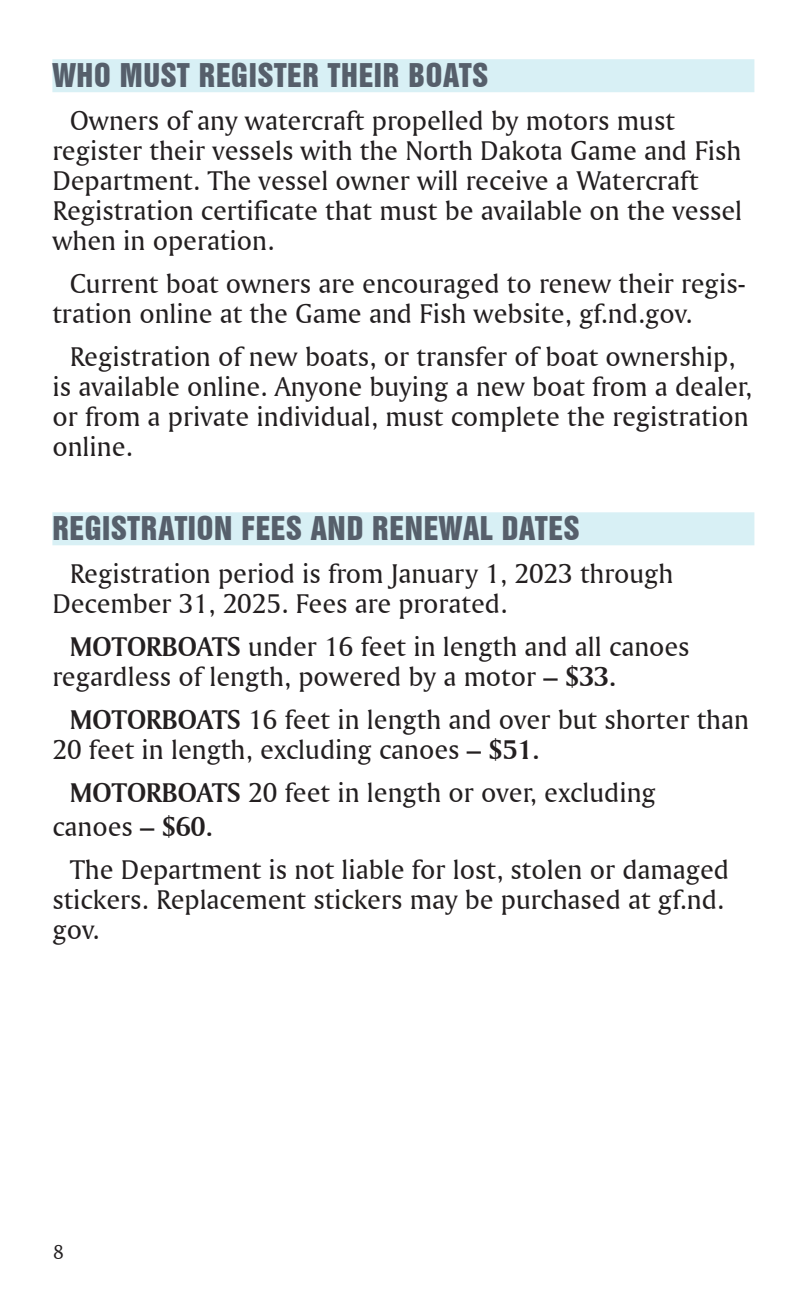
<style>
.page{position:relative;width:810px;height:1296px;background:#fff}
.page>*{position:absolute;margin:0;border:0;box-sizing:border-box;transform-origin:0 0}
.Heading{font:30px "Swiss 921 BT Regular A";letter-spacing:.025em;color:#565f6b}
.Body_Text{font:28.5px/30px "Amerigo BT Roman A";color:#231f20}
.t1{font:21px "Amerigo BT Roman A";color:#231f20}
.s1{font-family:"Amerigo BT Bold A"}
</style>
<div class="page">
<div style="left:52px;top:59px;width:702px;height:33px;background:#d8f0f5"></div>
<div style="left:52px;top:512px;width:702px;height:33px;background:#d8f0f5"></div>
<p class="Heading" style="left:52px;top:56px;width:437px">WHO MUST REGISTER THEIR BOATS</p>
<p class="Body_Text" style="left:52px;top:105px;width:691px;text-indent:17px">Owners of any watercraft propelled by motors must register their vessels with the North Dakota Game and Fish Department. The vessel owner will receive a Watercraft Registration certificate that must be available on the vessel when in operation.</p>
<p class="Body_Text" style="left:52px;top:268px;width:695px;text-indent:17px">Current boat owners are encouraged to renew their regis&shy;tration online at the Game and Fish website, gf.nd.gov.</p>
<p class="Body_Text" style="left:52px;top:341px;width:701px;text-indent:17px">Registration of new boats, or transfer of boat ownership, is available online. Anyone buying a new boat from a dealer, or from a private individual, must complete the registration online.</p>
<p class="Heading" style="left:52px;top:509px;width:528px">REGISTRATION FEES AND RENEWAL DATES</p>
<p class="Body_Text" style="left:52px;top:558px;width:623px;text-indent:17px">Registration period is from January 1, 2023 through<br>December 31, 2025. Fees are prorated.</p>
<p class="Body_Text" style="left:52px;top:631px;width:639px;text-indent:17px"><span class="s1">MOTORBOATS</span> under 16 feet in length and all canoes regardless of length, powered by a motor <span class="s1">– $33.</span></p>
<p class="Body_Text" style="left:52px;top:704px;width:698px;text-indent:17px"><span class="s1">MOTORBOATS</span> 16 feet in length and over but shorter than<br>20 feet in length, excluding canoes <span class="s1">– $51.</span></p>
<p class="Body_Text" style="left:52px;top:775px;width:605px;line-height:34.2px;text-indent:17px"><span class="s1">MOTORBOATS</span> 20 feet in length or over, excluding canoes <span class="s1">– $60.</span></p>
<p class="Body_Text" style="left:52px;top:854px;width:678px;text-indent:17px">The Department is not liable for lost, stolen or damaged stickers. Replacement stickers may be purchased at gf.nd. gov.</p>
<p class="t1" style="left:53px;top:1240px;width:12px">8</p>
</div>
